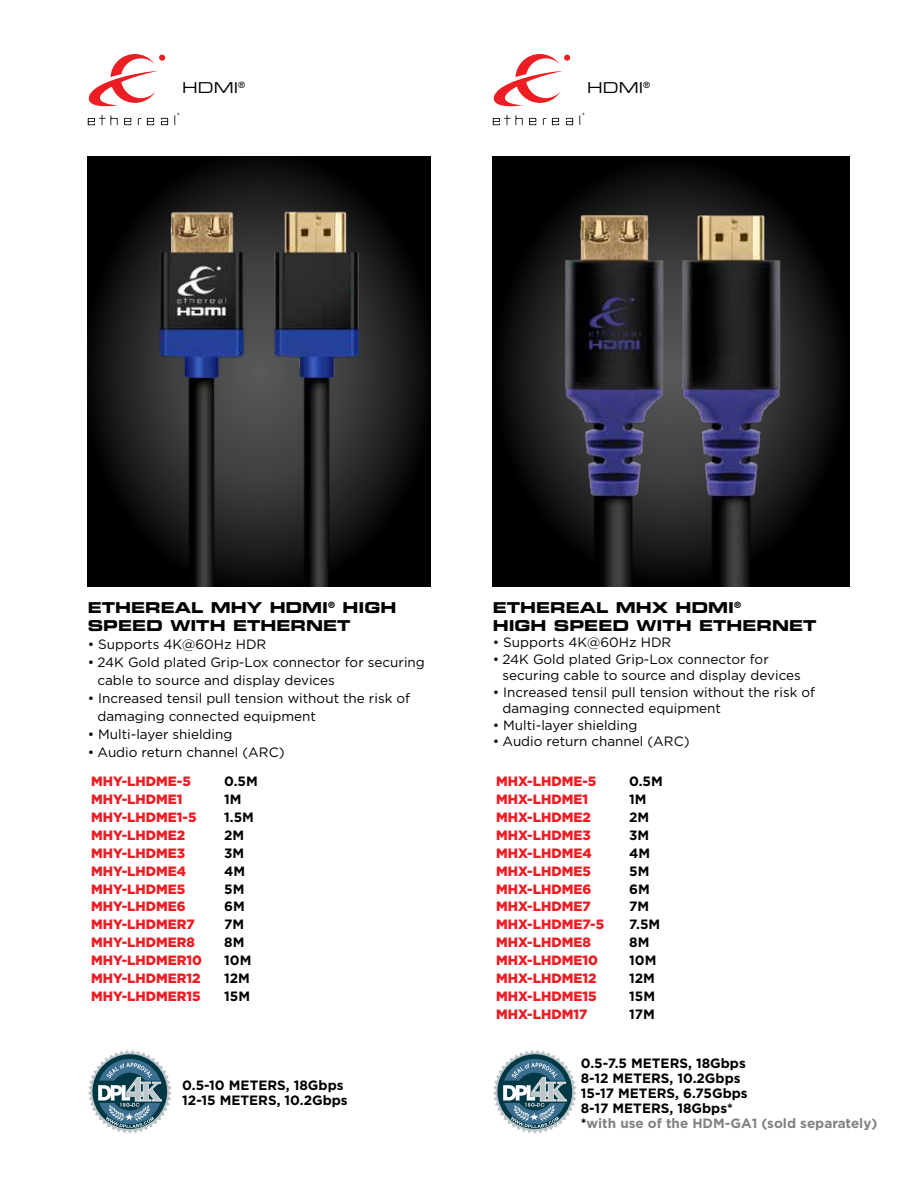
<style>
.page{position:relative;width:918px;height:1188px;background:#fff}
.page>*{position:absolute;margin:0;border:0;box-sizing:border-box;transform-origin:0 0}
.t1{font:15px/18px "Eurostile Bold Extended Two";color:#000}
.t2{font:15px "Eurostile Extended Two";color:#000}
.t3{font:13.5px/18px "Gotham";color:#000}
.t4{font:900 13.5px "Gotham";color:#ed1d24}
.t5{font:700 13.5px/15px "Gotham";color:#000}
.s1{color:#808285}
</style>
<div class="page">
<svg style="left:88px;top:156px;width:342px;height:430px;background:#0f0f0f"></svg>
<svg style="left:88px;top:115px;width:30px;height:10px"></svg>
<svg style="left:124px;top:118px;width:7px;height:7px"></svg>
<svg style="left:138px;top:118px;width:16px;height:7px"></svg>
<svg style="left:161px;top:118px;width:7px;height:7px"></svg>
<svg style="left:88px;top:54px;width:78px;height:53px"></svg>
<svg style="left:174px;top:113px;width:6px;height:12px"></svg>
<svg style="left:493px;top:115px;width:30px;height:10px"></svg>
<svg style="left:529px;top:118px;width:7px;height:7px"></svg>
<svg style="left:543px;top:118px;width:16px;height:7px"></svg>
<svg style="left:566px;top:118px;width:7px;height:7px"></svg>
<svg style="left:493px;top:54px;width:78px;height:53px"></svg>
<svg style="left:579px;top:113px;width:6px;height:12px"></svg>
<svg style="left:88px;top:1050px;width:84px;height:84px"></svg>
<svg style="left:493px;top:1050px;width:84px;height:84px"></svg>
<img style="left:160px;top:171px;width:199px;height:415px">
<svg style="left:493px;top:156px;width:356px;height:430px;background:#090909"></svg>
<img style="left:550px;top:202px;width:241px;height:384px">
<p class="t2" style="left:182px;top:77px;width:64px">HDMI<sup>®</sup></p>
<p class="t2" style="left:587px;top:77px;width:64px">HDMI<sup>®</sup></p>
<p class="t1" style="left:88px;top:598px;width:310px">ETHEREAL MHY HDMI<sup>®</sup> HIGH<br>SPEED WITH ETHERNET</p>
<p class="t3" style="left:88px;top:635px;width:180px">• Supports 4K@60Hz HDR</p>
<p class="t3" style="left:97px;top:653px;width:329px;text-indent:-10px">• 24K Gold plated Grip-Lox connector for securing cable to source and display devices</p>
<p class="t3" style="left:97px;top:689px;width:314px;text-indent:-10px">• Increased tensil pull tension without the risk of damaging connected equipment</p>
<p class="t3" style="left:88px;top:725px;width:146px">• Multi-layer shielding</p>
<p class="t3" style="left:88px;top:743px;width:198px">• Audio return channel (ARC)</p>
<p class="t4" style="left:91px;top:774px;width:101px">MHY-LHDME-5</p>
<p class="t5" style="left:224px;top:774px;width:35px">0.5M</p>
<p class="t4" style="left:91px;top:792px;width:93px">MHY-LHDME1</p>
<p class="t5" style="left:224px;top:792px;width:19px">1M</p>
<p class="t4" style="left:91px;top:810px;width:107px">MHY-LHDME1-5</p>
<p class="t5" style="left:224px;top:809px;width:31px">1.5M</p>
<p class="t4" style="left:91px;top:827px;width:96px">MHY-LHDME2</p>
<p class="t5" style="left:224px;top:827px;width:22px">2M</p>
<p class="t4" style="left:91px;top:845px;width:96px">MHY-LHDME3</p>
<p class="t5" style="left:224px;top:845px;width:22px">3M</p>
<p class="t4" style="left:91px;top:863px;width:97px">MHY-LHDME4</p>
<p class="t5" style="left:224px;top:863px;width:23px">4M</p>
<p class="t4" style="left:91px;top:881px;width:96px">MHY-LHDME5</p>
<p class="t5" style="left:224px;top:881px;width:22px">5M</p>
<p class="t4" style="left:91px;top:899px;width:96px">MHY-LHDME6</p>
<p class="t5" style="left:224px;top:899px;width:22px">6M</p>
<p class="t4" style="left:91px;top:917px;width:105px">MHY-LHDMER7</p>
<p class="t5" style="left:224px;top:917px;width:22px">7M</p>
<p class="t4" style="left:91px;top:935px;width:106px">MHY-LHDMER8</p>
<p class="t5" style="left:224px;top:934px;width:22px">8M</p>
<p class="t4" style="left:91px;top:952px;width:113px">MHY-LHDMER10</p>
<p class="t5" style="left:224px;top:952px;width:29px">10M</p>
<p class="t4" style="left:91px;top:970px;width:111px">MHY-LHDMER12</p>
<p class="t5" style="left:224px;top:970px;width:27px">12M</p>
<p class="t4" style="left:91px;top:988px;width:111px">MHY-LHDMER15</p>
<p class="t5" style="left:224px;top:988px;width:27px">15M</p>
<p class="t5" style="left:182px;top:1077px;width:167px">0.5-10 METERS, 18Gbps<br>12-15 METERS, 10.2Gbps</p>
<p class="t1" style="left:493px;top:598px;width:325px">ETHEREAL MHX HDMI<sup>®<br></sup>HIGH SPEED WITH ETHERNET</p>
<p class="t3" style="left:493px;top:633px;width:180px">• Supports 4K@60Hz HDR</p>
<p class="t3" style="left:502px;top:651px;width:300px;line-height:16.5px;text-indent:-10px">• 24K Gold plated Grip-Lox connector for securing cable to source and display devices</p>
<p class="t3" style="left:502px;top:684px;width:314px;line-height:16.5px;text-indent:-10px">• Increased tensil pull tension without the risk of damaging connected equipment</p>
<p class="t3" style="left:493px;top:716px;width:146px">• Multi-layer shielding</p>
<p class="t3" style="left:493px;top:732px;width:198px">• Audio return channel (ARC)</p>
<p class="t4" style="left:496px;top:774px;width:102px">MHX-LHDME-5</p>
<p class="t5" style="left:629px;top:774px;width:35px">0.5M</p>
<p class="t4" style="left:496px;top:792px;width:94px">MHX-LHDME1</p>
<p class="t5" style="left:629px;top:792px;width:19px">1M</p>
<p class="t4" style="left:496px;top:810px;width:96px">MHX-LHDME2</p>
<p class="t5" style="left:629px;top:809px;width:22px">2M</p>
<p class="t4" style="left:496px;top:827px;width:96px">MHX-LHDME3</p>
<p class="t5" style="left:629px;top:827px;width:22px">3M</p>
<p class="t4" style="left:496px;top:845px;width:97px">MHX-LHDME4</p>
<p class="t5" style="left:629px;top:845px;width:23px">4M</p>
<p class="t4" style="left:496px;top:863px;width:96px">MHX-LHDME5</p>
<p class="t5" style="left:629px;top:863px;width:22px">5M</p>
<p class="t4" style="left:496px;top:881px;width:97px">MHX-LHDME6</p>
<p class="t5" style="left:629px;top:881px;width:22px">6M</p>
<p class="t4" style="left:496px;top:899px;width:96px">MHX-LHDME7</p>
<p class="t5" style="left:629px;top:899px;width:22px">7M</p>
<p class="t4" style="left:496px;top:917px;width:110px">MHX-LHDME7-5</p>
<p class="t5" style="left:629px;top:917px;width:33px">7.5M</p>
<p class="t4" style="left:496px;top:935px;width:96px">MHX-LHDME8</p>
<p class="t5" style="left:629px;top:935px;width:22px">8M</p>
<p class="t4" style="left:496px;top:952px;width:103px">MHX-LHDME10</p>
<p class="t5" style="left:629px;top:952px;width:29px">10M</p>
<p class="t4" style="left:496px;top:970px;width:102px">MHX-LHDME12</p>
<p class="t5" style="left:629px;top:970px;width:27px">12M</p>
<p class="t4" style="left:496px;top:988px;width:102px">MHX-LHDME15</p>
<p class="t5" style="left:629px;top:988px;width:27px">15M</p>
<p class="t4" style="left:496px;top:1006px;width:93px">MHX-LHDM17</p>
<p class="t5" style="left:629px;top:1006px;width:27px">17M</p>
<p class="t5" style="left:581px;top:1055px;width:298px">0.5-7.5 METERS, 18Gbps<br>8-12 METERS, 10.2Gbps<br>15-17 METERS, 6.75Gbps<br>8-17 METERS, 18Gbps*<br>*<span class="s1">with use of the HDM-GA1 (sold separately)</span></p>
</div>
